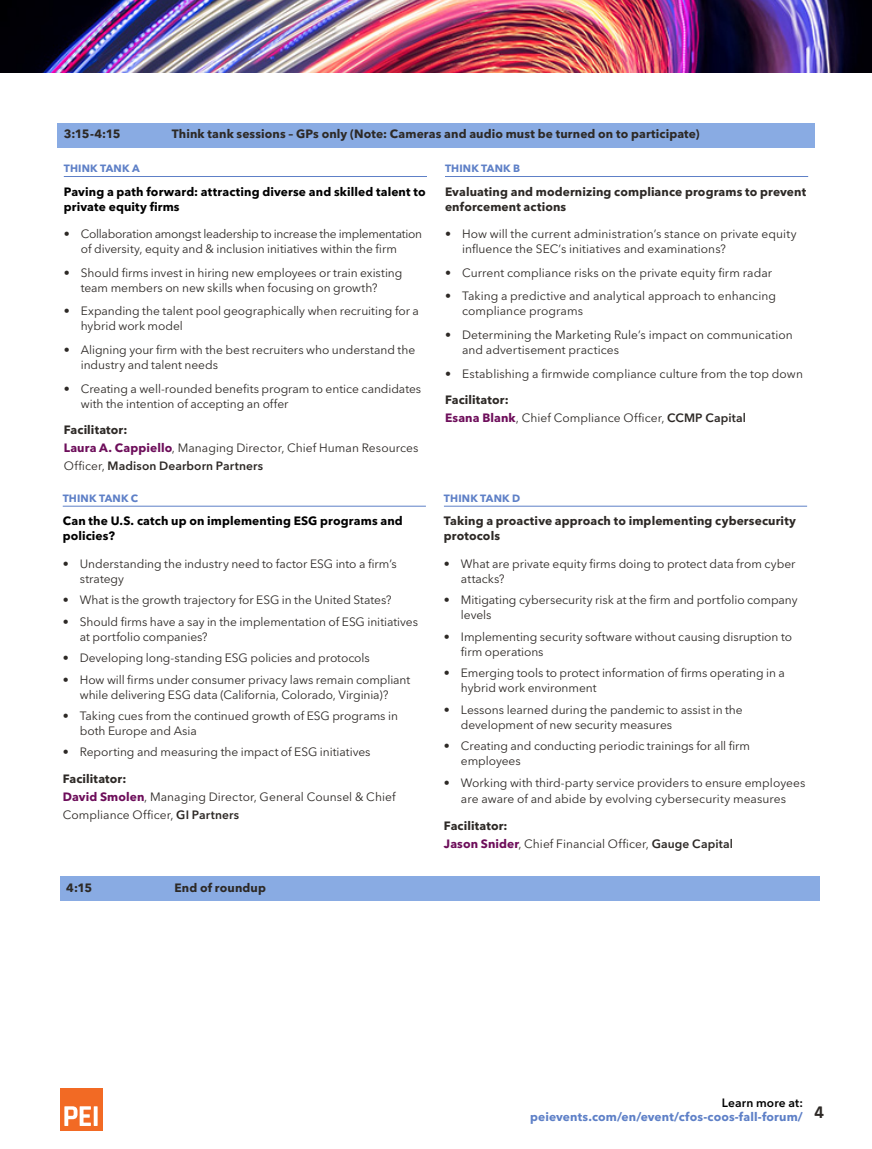
<style>
.page{position:relative;width:872px;height:1149px;background:#fff}
.page>*{position:absolute;margin:0;border:0;box-sizing:border-box;transform-origin:0 0}
.t1{font:700 18px "Rajdhani";color:#2d2926}
.Speaker{font:12px/15px "Avenir Next LT Pro";color:#2d2926}
.Regular_Copy{font:700 12px/15px "Avenir Next LT Pro";letter-spacing:.01em;color:#2d2926}
.Regular_Copy-2{font:700 12px/15px "Avenir Next LT Pro";letter-spacing:.01em;color:#000}
.Session_Title_BAR{font:700 12px "Avenir Next LT Pro";letter-spacing:.01em;color:#2d2926}
.Speaker-2{font:700 12px "Avenir Next LT Pro";letter-spacing:.01em;color:#2d2926}
.t2{font:700 12px "Avenir Next LT Pro";letter-spacing:.01em;color:#5e80c7}
.t3{font:600 12px "Avenir Next LT Pro";letter-spacing:.01em;color:#000}
.Room__Cols{font:700 10.5px "Avenir Next LT Pro";letter-spacing:.015em;color:#5e80c7}
.s1{font-weight:700;color:#6d0d5a}
.s2{font-weight:600}
</style>
<div class="page">
<div style="left:60px;top:876px;width:759px;height:24px;background:#89abe3"></div>
<hr style="left:63px;top:506px;width:363px;height:1px;background:#5e80c7">
<hr style="left:444px;top:506px;width:363px;height:1px;background:#5e80c7">
<img style="left:0;top:0;width:872px;height:72px">
<div style="left:57px;top:123px;width:757px;height:24px;background:#89abe3"></div>
<hr style="left:64px;top:176px;width:363px;height:1px;background:#5e80c7">
<hr style="left:445px;top:176px;width:363px;height:1px;background:#5e80c7">
<div style="left:60px;top:1087px;width:42px;height:43px;background:#f26a24"></div>
<svg style="left:64px;top:1106px;width:34px;height:19px"></svg>
<p class="Session_Title_BAR" style="left:64px;top:127px;width:58px">3:15-4:15</p>
<p class="Session_Title_BAR" style="left:172px;top:127px;width:529px">Think tank sessions – GPs only (Note: Cameras and audio must be turned on to participate)</p>
<p class="Room__Cols" style="left:64px;top:162px;width:77px">THINK TANK A</p>
<p class="Regular_Copy-2" style="left:64px;top:184px;width:363px">Paving a path forward: attracting diverse and skilled talent to private equity firms</p>
<p class="Speaker" style="left:81px;top:227px;width:343px;text-indent:-17px">• Collaboration amongst leadership to increase the implementation of diversity, equity and &amp; inclusion initiatives within the firm</p>
<p class="Speaker" style="left:81px;top:265px;width:323px;text-indent:-17px">• Should firms invest in hiring new employees or train existing team members on new skills when focusing on growth?</p>
<p class="Speaker" style="left:81px;top:304px;width:340px;text-indent:-17px">• Expanding the talent pool geographically when recruiting for a hybrid work model</p>
<p class="Speaker" style="left:81px;top:342px;width:336px;text-indent:-17px">• Aligning your firm with the best recruiters who understand the industry and talent needs</p>
<p class="Speaker" style="left:81px;top:381px;width:342px;text-indent:-17px">• Creating a well-rounded benefits program to entice candidates with the intention of accepting an offer</p>
<p class="Speaker-2" style="left:64px;top:422px;width:65px">Facilitator:</p>
<p class="Speaker" style="left:64px;top:439px;width:356px;line-height:18px"><span class="s1">Laura A. Cappiello</span>, Managing Director, Chief Human Resources<br>Officer, <span class="s2">Madison Dearborn Partners</span></p>
<p class="Room__Cols" style="left:445px;top:162px;width:77px">THINK TANK B</p>
<p class="Regular_Copy" style="left:445px;top:184px;width:363px">Evaluating and modernizing compliance programs to prevent enforcement actions</p>
<p class="Speaker" style="left:462px;top:227px;width:336px;text-indent:-17px">• How will the current administration’s stance on private equity influence the SEC’s initiatives and examinations?</p>
<p class="Speaker" style="left:445px;top:265px;width:329px">• Current compliance risks on the private equity firm radar</p>
<p class="Speaker" style="left:462px;top:289px;width:315px;text-indent:-17px">• Taking a predictive and analytical approach to enhancing compliance programs</p>
<p class="Speaker" style="left:462px;top:327px;width:332px;text-indent:-17px">• Determining the Marketing Rule’s impact on communication and advertisement practices</p>
<p class="Speaker" style="left:445px;top:366px;width:359px">• Establishing a firmwide compliance culture from the top down</p>
<p class="Speaker-2" style="left:445px;top:392px;width:65px">Facilitator:</p>
<p class="Speaker" style="left:445px;top:410px;width:302px"><span class="s1">Esana Blank</span>, Chief Compliance Officer, <span class="s2">CCMP Capital</span></p>
<p class="Room__Cols" style="left:63px;top:491px;width:77px">THINK TANK C</p>
<p class="Regular_Copy-2" style="left:63px;top:513px;width:341px">Can the U.S. catch up on implementing ESG programs and policies?</p>
<p class="Speaker" style="left:80px;top:556px;width:319px;text-indent:-17px">• Understanding the industry need to factor ESG into a firm’s strategy</p>
<p class="Speaker" style="left:63px;top:592px;width:330px">• What is the growth trajectory for ESG in the United States?</p>
<p class="Speaker" style="left:80px;top:614px;width:340px;text-indent:-17px">• Should firms have a say in the implementation of ESG initiatives at portfolio companies?</p>
<p class="Speaker" style="left:63px;top:650px;width:309px">• Developing long-standing ESG policies and protocols</p>
<p class="Speaker" style="left:63px;top:671px;width:349px;text-align:center">• How will firms under consumer privacy laws remain compliant while delivering ESG data (California, Colorado, Virginia)?</p>
<p class="Speaker" style="left:80px;top:708px;width:320px;text-indent:-17px">• Taking cues from the continued growth of ESG programs in both Europe and Asia</p>
<p class="Speaker" style="left:63px;top:744px;width:309px">• Reporting and measuring the impact of ESG initiatives</p>
<p class="Speaker-2" style="left:63px;top:771px;width:65px">Facilitator:</p>
<p class="Speaker" style="left:63px;top:787px;width:334px;line-height:18px"><span class="s1">David Smolen</span>, Managing Director, General Counsel &amp; Chief<br>Compliance Officer, <span class="s2">GI Partners</span></p>
<p class="Session_Title_BAR" style="left:66px;top:879px;width:27px">4:15</p>
<p class="Session_Title_BAR" style="left:174px;top:879px;width:93px">End of roundup</p>
<p class="Room__Cols" style="left:444px;top:491px;width:78px">THINK TANK D</p>
<p class="Regular_Copy" style="left:444px;top:513px;width:353px">Taking a proactive approach to implementing cybersecurity protocols</p>
<p class="Speaker" style="left:461px;top:556px;width:336px;text-indent:-17px">• What are private equity firms doing to protect data from cyber attacks?</p>
<p class="Speaker" style="left:461px;top:592px;width:338px;text-indent:-17px">• Mitigating cybersecurity risk at the firm and portfolio company levels</p>
<p class="Speaker" style="left:461px;top:629px;width:333px;text-indent:-17px">• Implementing security software without causing disruption to firm operations</p>
<p class="Speaker" style="left:461px;top:665px;width:325px;text-indent:-17px">• Emerging tools to protect information of firms operating in a hybrid work environment</p>
<p class="Speaker" style="left:461px;top:701px;width:283px;text-indent:-17px">• Lessons learned during the pandemic to assist in the development of new security measures</p>
<p class="Speaker" style="left:461px;top:738px;width:291px;text-indent:-17px">• Creating and conducting periodic trainings for all firm employees</p>
<p class="Speaker" style="left:444px;top:773px;width:363px;line-height:16.5px;text-align:center">• Working with third-party service providers to ensure employees are aware of and abide by evolving cybersecurity measures</p>
<p class="Speaker-2" style="left:444px;top:817px;width:65px">Facilitator:</p>
<p class="Speaker" style="left:444px;top:835px;width:290px"><span class="s1">Jason Snider</span>, Chief Financial Officer, <span class="s2">Gauge Capital</span></p>
<p class="t3" style="left:722px;top:1094px;width:83px">Learn more at:</p>
<p class="t2" style="left:530px;top:1109px;width:274px">peievents.com/en/event/cfos-coos-fall-forum/</p>
<h1 class="t1" style="left:814px;top:1100px;width:11px">4</h1>
</div>
